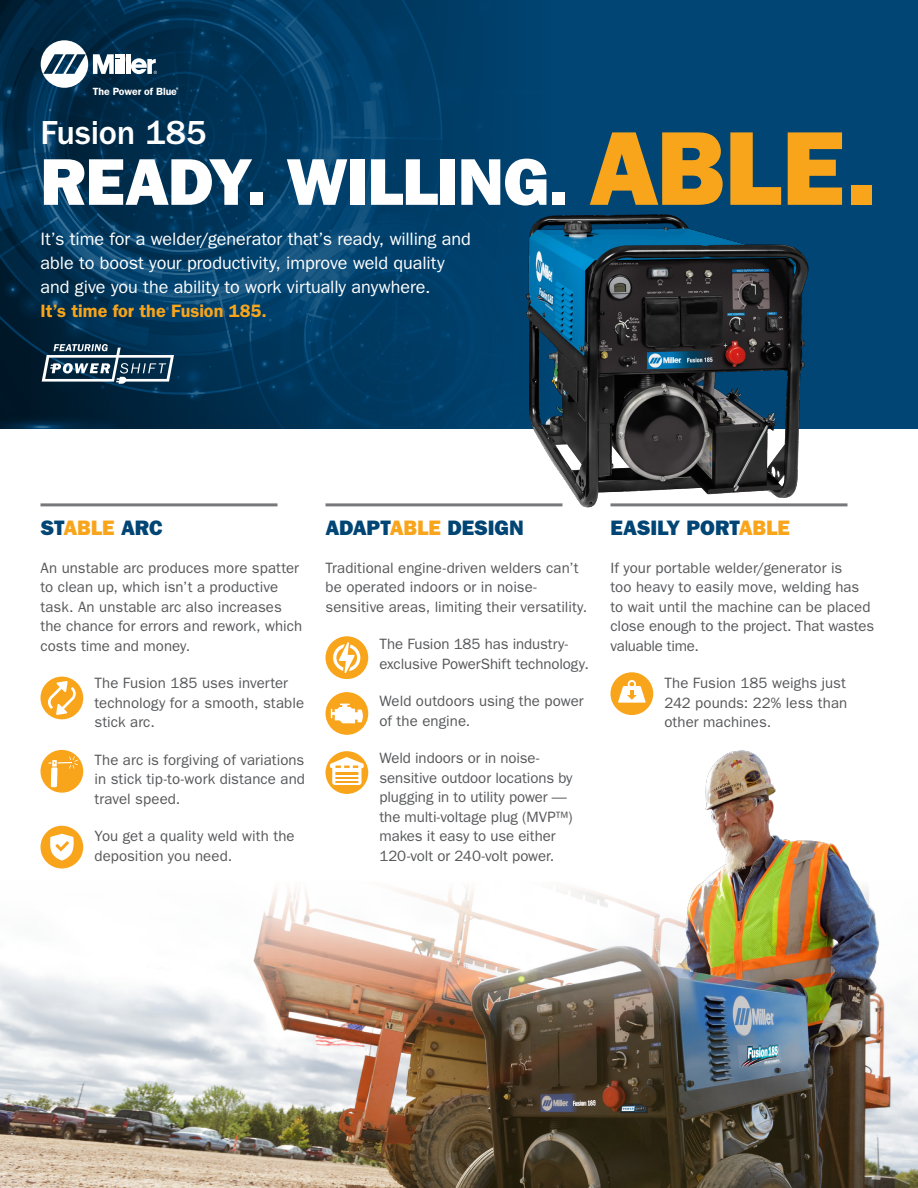
<style>
.page{position:relative;width:918px;height:1188px;background:#fff}
.page>*{position:absolute;margin:0;border:0;box-sizing:border-box;transform-origin:0 0}
.t1{font:66.45px "ITC Franklin Gothic Std Hvy";letter-spacing:-.01em;color:#fff}
.t2{font:500 34.5px "ITC Franklin Gothic Std";letter-spacing:-.005em;color:#fff}
.t3{font:21px "ITC Franklin Gothic Std Hvy";letter-spacing:-.005em;color:#004574}
.t4{font:18px/24px "ITC Franklin Gothic Std";letter-spacing:-.005em;color:#fff}
.t5{font:600 18px "ITC Franklin Gothic Std";color:#f9a51b}
.t6{font:15px/19.5px "ITC Franklin Gothic Std";color:#57585a}
.t7{font:600 10.5px "ITC Franklin Gothic Std";letter-spacing:-.005em;color:#fff}
.s1{font-size:105.6px;color:#f9a51b}
.s2{color:#f9a51b}
</style>
<div class="page">
<div style="left:0;top:0;width:918px;height:428px;background:#004574"></div>
<img style="left:0;top:0;width:485px;height:428px">
<img style="left:491px;top:214px;width:345px;height:294px">
<hr style="left:610px;top:503px;width:238px;height:3px;background:#76787b">
<div style="left:611px;top:672px;width:42px;height:43px;background:#f9a51b;border-radius:50%"></div>
<svg style="left:618px;top:680px;width:28px;height:23px"></svg>
<hr style="left:326px;top:503px;width:236px;height:3px;background:#76787b">
<div style="left:326px;top:692px;width:42px;height:43px;background:#f9a51b;border-radius:50%"></div>
<svg style="left:331px;top:704px;width:32px;height:17px"></svg>
<hr style="left:40px;top:503px;width:238px;height:3px;background:#76787b">
<div style="left:40px;top:677px;width:43px;height:42px;background:#f9a51b;border-radius:50%"></div>
<svg style="left:46px;top:676px;width:32px;height:44px"></svg>
<img style="left:0;top:966px;width:40px;height:222px">
<img style="left:40px;top:721px;width:878px;height:467px">
<div style="left:120px;top:54px;width:5px;height:20px;background:#fff"></div>
<div style="left:126px;top:54px;width:5px;height:20px;background:#fff"></div>
<svg style="left:41px;top:40px;width:78px;height:48px;background:#708899"></svg>
<svg style="left:131px;top:58px;width:26px;height:16px"></svg>
<div style="left:326px;top:636px;width:42px;height:43px;background:#f9a51b;border-radius:50%"></div>
<svg style="left:333px;top:642px;width:27px;height:31px"></svg>
<svg style="left:42px;top:344px;width:132px;height:40px;background:#4a667a"></svg>
<p class="t7" style="left:93px;top:85px;width:88px">The Power of Blue<sup>®</sup></p>
<p class="t2" style="left:40px;top:113px;width:168px">Fusion 185</p>
<p class="t1" style="left:40px;top:143px;width:838px">READY. WILLING. <span class="s1">ABLE.</span></p>
<p class="t4" style="left:40px;top:227px;width:432px">It’s time for a welder/generator that’s ready, willing and able to boost your productivity, improve weld quality and give you the ability to work virtually anywhere.</p>
<p class="t5" style="left:40px;top:300px;width:228px">It’s time for the Fusion 185.</p>
<p class="t3" style="left:40px;top:516px;width:124px">ST<span class="s2">ABLE</span> ARC</p>
<p class="t6" style="left:40px;top:558px;width:263px">An unstable arc produces more spatter to clean up, which isn’t a productive task. An unstable arc also increases the chance for errors and rework, which costs time and money.</p>
<p class="t6" style="left:94px;top:673px;width:211px">The Fusion 185 uses inverter technology for a smooth, stable stick arc.</p>
<p class="t6" style="left:94px;top:750px;width:212px;text-align:justify">The arc is forgiving of variations in stick tip-to-work distance and travel speed.</p>
<p class="t6" style="left:94px;top:826px;width:202px">You get a quality weld with the deposition you need.</p>
<p class="t3" style="left:326px;top:516px;width:200px">ADAPT<span class="s2">ABLE</span> DESIGN</p>
<p class="t6" style="left:326px;top:558px;width:263px">Traditional engine-driven welders can’t be operated indoors or in noise&shy;sensitive areas, limiting their versatility.</p>
<p class="t6" style="left:380px;top:634px;width:211px">The Fusion 185 has industry&shy;exclusive PowerShift technology.</p>
<p class="t6" style="left:380px;top:691px;width:206px">Weld outdoors using the power of the engine.</p>
<p class="t6" style="left:380px;top:748px;width:195px">Weld indoors or in noise&shy;sensitive outdoor locations by plugging in to utility power — the multi-voltage plug (MVP™) makes it easy to use either<br>120-volt or 240-volt power.</p>
<p class="t3" style="left:610px;top:516px;width:181px">EASILY PORT<span class="s2">ABLE</span></p>
<p class="t6" style="left:610px;top:558px;width:265px">If your portable welder/generator is<br>too heavy to easily move, welding has to wait until the machine can be placed close enough to the project. That wastes valuable time.</p>
<p class="t6" style="left:664px;top:673px;width:184px;text-align:justify">The Fusion 185 weighs just 242 pounds: 22% less than other machines.</p>
</div>
